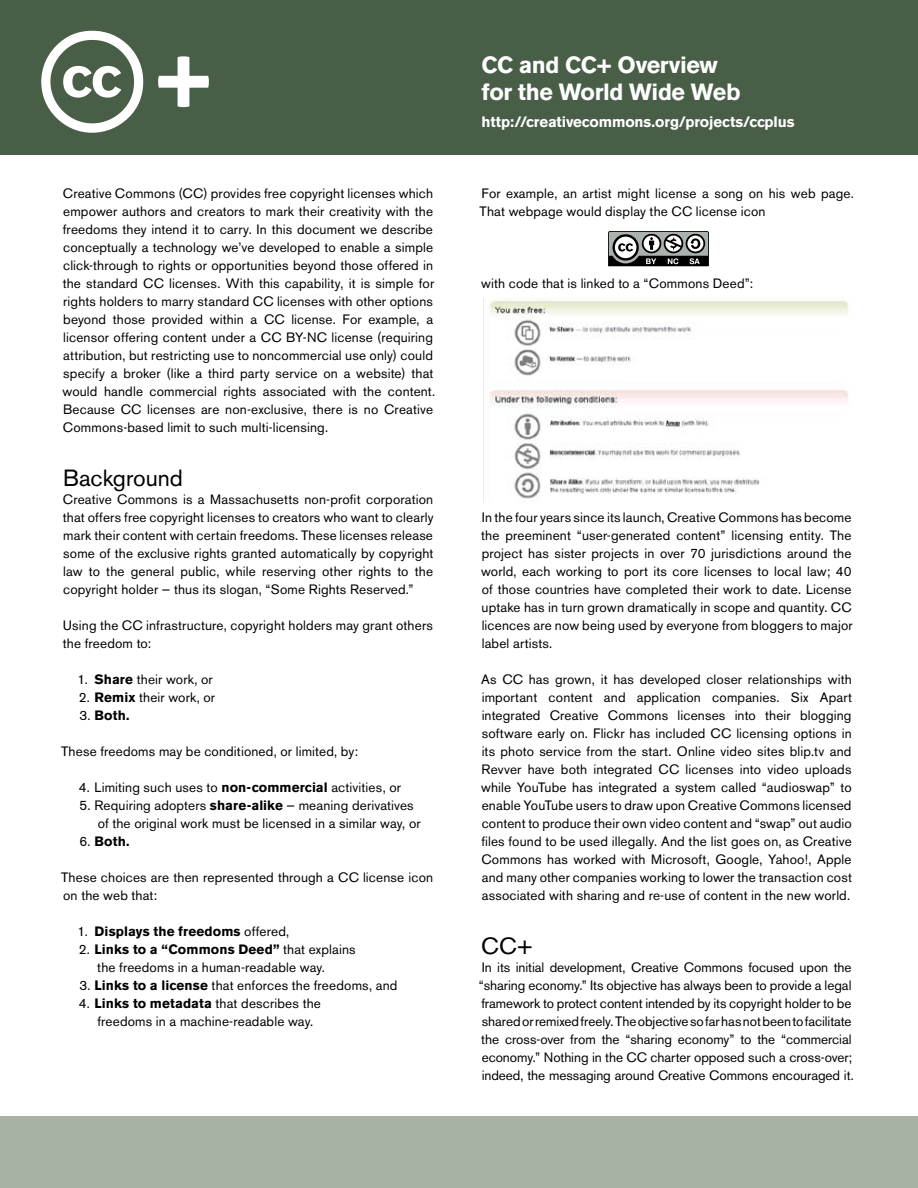
<style>
.page{position:relative;width:918px;height:1188px;background:#fff}
.page>*{position:absolute;margin:0;border:0;box-sizing:border-box;transform-origin:0 0}
.t1{font:700 23.25px/27px "Akzidenz Grotesk BE";letter-spacing:-.015em;color:#fff}
.t2{font:23.25px "Akzidenz Grotesk BE";letter-spacing:-.005em;color:#000}
.t3{font:700 15px "Akzidenz Grotesk BE";letter-spacing:-.005em;color:#fff}
.t4{font:13.5px/18px "Akzidenz Grotesk BE";letter-spacing:.01em;color:#000}
.t5{font:700 13.5px "Akzidenz Grotesk BE";letter-spacing:.01em;color:#000}
.s1{font-weight:700}
.s2{font-weight:400}
</style>
<div class="page">
<div style="left:0;top:1px;width:918px;height:154px;background:#495e47"></div>
<svg style="left:41px;top:31px;width:102px;height:102px"></svg>
<div style="left:0;top:1116px;width:918px;height:72px;background:#a7b2a4"></div>
<img style="left:483px;top:298px;width:366px;height:204px">
<svg style="left:608px;top:231px;width:101px;height:35px"></svg>
<svg style="left:158px;top:56px;width:51px;height:51px"></svg>
<p class="t4" style="left:63px;top:184px;width:374px">Creative Commons (CC) provides free copyright licenses which empower authors and creators to mark their creativity with the freedoms they intend it to carry. In this document we describe conceptually a technology we’ve developed to enable a simple click-through to rights or opportunities beyond those offered in the standard CC licenses. With this capability, it is simple for rights holders to marry standard CC licenses with other options beyond those provided within a CC license. For example, a licensor offering content under a CC BY-NC license (requiring attribution, but restricting use to noncommercial use only) could specify a broker (like a third party service on a website) that would handle commercial rights associated with the content.<br>Because CC licenses are non-exclusive, there is no Creative Commons-based limit to such multi-licensing.</p>
<h1 class="t2" style="left:63px;top:464px;width:121px">Background</h1>
<p class="t4" style="left:63px;top:490px;width:372px;text-align:justify">Creative Commons is a Massachusetts non-profit corporation that offers free copyright licenses to creators who want to clearly mark their content with certain freedoms. These licenses release some of the exclusive rights granted automatically by copyright law to the general public, while reserving other rights to the copyright holder — thus its slogan, “Some Rights Reserved.”</p>
<p class="t4" style="left:63px;top:616px;width:372px">Using the CC infrastructure, copyright holders may grant others the freedom to:</p>
<p class="t4" style="left:77px;top:670px;width:137px">1. <span class="s1">Share</span> their work, or</p>
<p class="t4" style="left:79px;top:688px;width:138px">2. <span class="s1">Remix</span> their work, or</p>
<p class="t5" style="left:79px;top:707px;width:52px"><span class="s2">3.</span> Both.</p>
<p class="t4" style="left:61px;top:742px;width:298px">These freedoms may be conditioned, or limited, by:</p>
<p class="t4" style="left:79px;top:778px;width:324px">4. Limiting such uses to <span class="s1">non-commercial</span> activities, or</p>
<p class="t4" style="left:98px;top:796px;width:325px;text-indent:-18px">5. Requiring adopters <span class="s1">share-alike</span> — meaning derivatives of the original work must be licensed in a similar way, or</p>
<p class="t5" style="left:79px;top:833px;width:52px"><span class="s2">6.</span> Both.</p>
<p class="t4" style="left:61px;top:868px;width:374px">These choices are then represented through a CC license icon on the web that:</p>
<p class="t5" style="left:77px;top:923px;width:213px"><span class="s2">1.</span> Displays the freedoms <span class="s2">offered,</span></p>
<p class="t4" style="left:97px;top:940px;width:260px;text-indent:-18px">2. <span class="s1">Links to a “Commons Deed”</span> that explains the freedoms in a human-readable way.</p>
<p class="t4" style="left:79px;top:976px;width:320px">3. <span class="s1">Links to a license</span> that enforces the freedoms, and</p>
<p class="t4" style="left:97px;top:994px;width:225px;text-indent:-18px">4. <span class="s1">Links to metadata</span> that describes the freedoms in a machine-readable way.</p>
<h1 class="t1" style="left:482px;top:52px;width:261px">CC and CC+ Overview for the World Wide Web</h1>
<p class="t3" style="left:482px;top:113px;width:315px">http://creativecommons.org/projects/ccplus</p>
<p class="t4" style="left:480px;top:184px;width:376px">For example, an artist might license a song on his web page.<br>That webpage would display the CC license icon</p>
<p class="t4" style="left:481px;top:274px;width:274px">with code that is linked to a “Commons Deed”:</p>
<p class="t4" style="left:481px;top:508px;width:373px;text-align:justify">In the four years since its launch, Creative Commons has become the preeminent “user-generated content” licensing entity. The project has sister projects in over 70 jurisdictions around the world, each working to port its core licenses to local law; 40 of those countries have completed their work to date. License uptake has in turn grown dramatically in scope and quantity. CC licences are now being used by everyone from bloggers to major label artists.</p>
<p class="t4" style="left:481px;top:670px;width:373px;text-align:justify">As CC has grown, it has developed closer relationships with important content and application companies. Six Apart integrated Creative Commons licenses into their blogging software early on. Flickr has included CC licensing options in its photo service from the start. Online video sites blip.tv and Revver have both integrated CC licenses into video uploads while YouTube has integrated a system called “audioswap” to enable YouTube users to draw upon Creative Commons licensed content to produce their own video content and “swap” out audio files found to be used illegally. And the list goes on, as Creative Commons has worked with Microsoft, Google, Yahoo!, Apple and many other companies working to lower the transaction cost associated with sharing and re-use of content in the new world.</p>
<h1 class="t2" style="left:481px;top:932px;width:53px">CC+</h1>
<p class="t4" style="left:479px;top:958px;width:376px">In its initial development, Creative Commons focused upon the “sharing economy.” Its objective has always been to provide a legal framework to protect content intended by its copyright holder to be shared or remixed freely. The objective so far has not been to facilitate the cross-over from the “sharing economy” to the “commercial economy.” Nothing in the CC charter opposed such a cross-over; indeed, the messaging around Creative Commons encouraged it.</p>
</div>
